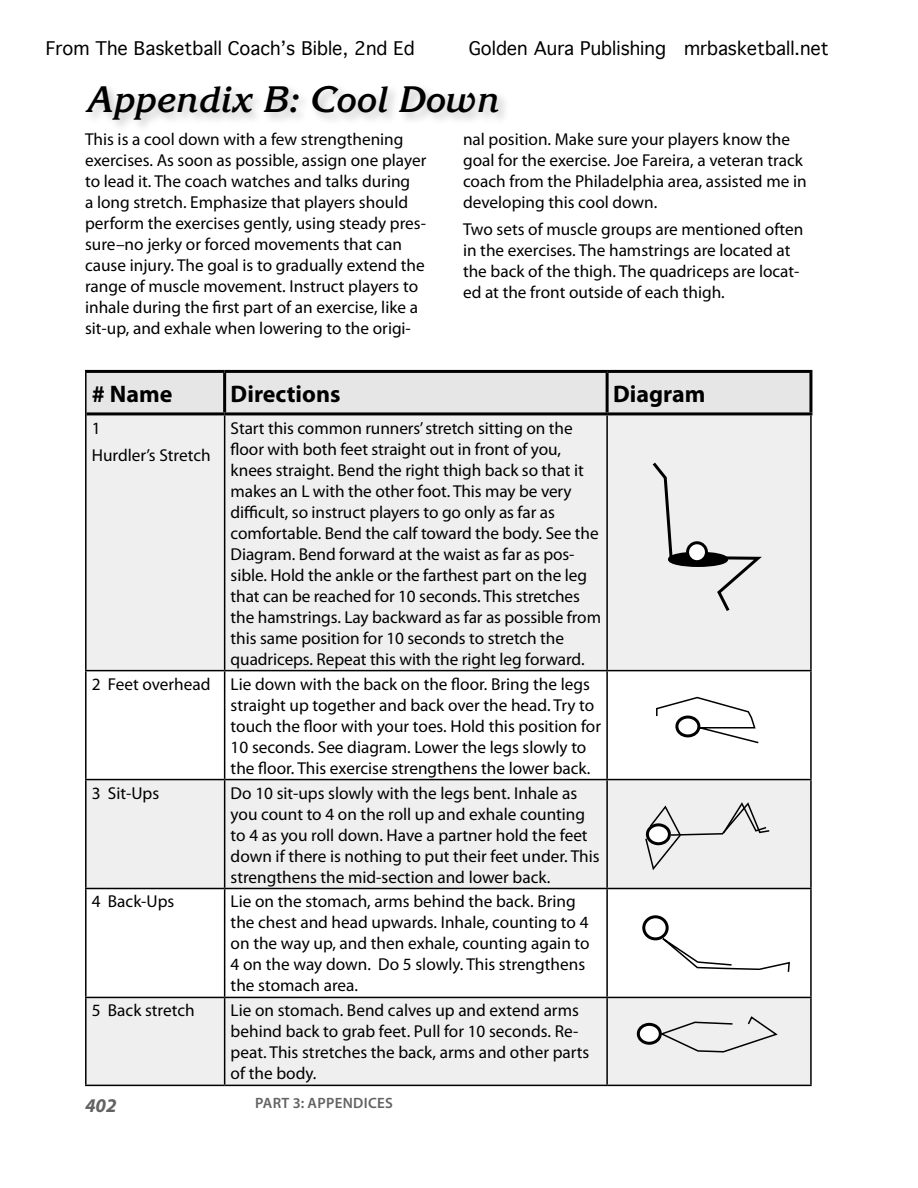
<style>
.page{position:relative;width:918px;height:1188px;background:#fff}
.page>*{position:absolute;margin:0;border:0;box-sizing:border-box;transform-origin:0 0}
.Appendix_Title{font:italic 700 36px "Korinna";color:#000}
.brief1_PART_copy{font:700 24px "Myriad Pro";color:#000}
.zPage_even{font:italic 700 19.5px "Myriad Pro";color:#636363}
.t1{font:18px "Geneva";color:#000}
.bodychapter{font:17.25px/21px "Myriad Pro";color:#000}
.zfooter_even{font:600 15px "Myriad Pro";letter-spacing:.02em;color:#636363}
</style>
<div class="page">
<div style="left:83px;top:82px;width:429px;height:53px;background:#000;opacity:.25"></div>
<div style="left:87px;top:373px;width:722px;height:39px;background:#e6e6e6"></div>
<svg style="left:87px;top:415px;width:723px;height:670px;fill:#efefef"></svg>
<hr style="left:85px;top:373px;width:2px;height:41px;background:#000">
<hr style="left:85px;top:414px;width:2px;height:256px;background:#000">
<hr style="left:224px;top:415px;width:1px;height:255px;background:#000">
<hr style="left:606px;top:415px;width:2px;height:255px;background:#000">
<hr style="left:810px;top:415px;width:2px;height:255px;background:#000">
<hr style="left:85px;top:670px;width:140px;height:1px;background:#000">
<hr style="left:85px;top:671px;width:2px;height:108px;background:#000">
<hr style="left:225px;top:670px;width:382px;height:1px;background:#000">
<hr style="left:224px;top:671px;width:1px;height:108px;background:#000">
<hr style="left:607px;top:670px;width:205px;height:1px;background:#000">
<hr style="left:606px;top:671px;width:2px;height:108px;background:#000">
<hr style="left:810px;top:671px;width:2px;height:108px;background:#000">
<hr style="left:85px;top:779px;width:140px;height:1px;background:#000">
<hr style="left:85px;top:780px;width:2px;height:108px;background:#000">
<hr style="left:225px;top:779px;width:382px;height:1px;background:#000">
<hr style="left:224px;top:780px;width:1px;height:108px;background:#000">
<hr style="left:607px;top:779px;width:205px;height:1px;background:#000">
<hr style="left:606px;top:780px;width:2px;height:108px;background:#000">
<hr style="left:810px;top:780px;width:2px;height:108px;background:#000">
<hr style="left:85px;top:888px;width:140px;height:1px;background:#000">
<hr style="left:85px;top:889px;width:2px;height:108px;background:#000">
<hr style="left:225px;top:888px;width:382px;height:1px;background:#000">
<hr style="left:224px;top:889px;width:1px;height:108px;background:#000">
<hr style="left:607px;top:888px;width:205px;height:1px;background:#000">
<hr style="left:606px;top:889px;width:2px;height:108px;background:#000">
<hr style="left:810px;top:889px;width:2px;height:108px;background:#000">
<hr style="left:85px;top:997px;width:140px;height:1px;background:#000">
<hr style="left:85px;top:998px;width:2px;height:87px;background:#000">
<hr style="left:225px;top:997px;width:382px;height:1px;background:#000">
<hr style="left:224px;top:998px;width:1px;height:87px;background:#000">
<hr style="left:607px;top:997px;width:205px;height:1px;background:#000">
<hr style="left:606px;top:998px;width:2px;height:87px;background:#000">
<hr style="left:810px;top:998px;width:2px;height:87px;background:#000">
<hr style="left:85px;top:1085px;width:140px;height:1px;background:#000">
<hr style="left:225px;top:1085px;width:382px;height:1px;background:#000">
<hr style="left:607px;top:1085px;width:205px;height:1px;background:#000">
<hr style="left:85px;top:370px;width:140px;height:3px;background:#000">
<hr style="left:225px;top:370px;width:382px;height:3px;background:#000">
<hr style="left:223px;top:373px;width:3px;height:39px;background:#000">
<hr style="left:607px;top:370px;width:205px;height:3px;background:#000">
<hr style="left:606px;top:373px;width:3px;height:39px;background:#000">
<hr style="left:809px;top:373px;width:3px;height:39px;background:#000">
<hr style="left:87px;top:412px;width:138px;height:3px;background:#000">
<hr style="left:225px;top:412px;width:382px;height:3px;background:#000">
<hr style="left:607px;top:412px;width:205px;height:3px;background:#000">
<div style="left:650px;top:459px;width:116px;height:155px;background:#efefef"></div>
<div style="left:669px;top:553px;width:58px;height:12px;background:#000;border-radius:50%"></div>
<div style="left:668px;top:552px;width:60px;height:15px;border:3px solid #000;border-radius:50%"></div>
<div style="left:688px;top:543px;width:18px;height:19px;background:#fff;border-radius:50%"></div>
<div style="left:686px;top:541px;width:22px;height:22px;border:3px solid #000;border-radius:50%"></div>
<svg style="left:655px;top:696px;width:105px;height:48px"></svg>
<svg style="left:644px;top:801px;width:127px;height:71px"></svg>
<div style="left:638px;top:1024px;width:22px;height:19px;background:#fff;border-radius:50%"></div>
<div style="left:637px;top:1023px;width:25px;height:22px;border:3px solid #000;border-radius:50%"></div>
<svg style="left:658px;top:1015px;width:121px;height:38px"></svg>
<svg style="left:644px;top:917px;width:23px;height:22px"></svg>
<div style="left:642px;top:915px;width:27px;height:25px;border:3px solid #000;border-radius:50%"></div>
<svg style="left:641px;top:922px;width:150px;height:51px"></svg>
<p class="t1" style="left:46px;top:37px;width:370px">From The Basketball Coachʼs Bible, 2nd Ed</p>
<p class="t1" style="left:469px;top:37px;width:362px">Golden Aura Publishing mrbasketball.net</p>
<p class="Appendix_Title" style="left:85px;top:78px;width:415px">Appendix B: Cool Down</p>
<p class="bodychapter" style="left:85px;top:129px;width:343px">This is a cool down with a few strengthening exercises. As soon as possible, assign one player to lead it. The coach watches and talks during<br>a long stretch. Emphasize that players should perform the exercises gently, using steady pres&shy;sure–no jerky or forced movements that can cause injury. The goal is to gradually extend the range of muscle movement. Instruct players to inhale during the first part of an exercise, like a sit-up, and exhale when lowering to the origi-</p>
<p class="bodychapter" style="left:463px;top:129px;width:345px">nal position. Make sure your players know the goal for the exercise. Joe Fareira, a veteran track coach from the Philadelphia area, assisted me in developing this cool down.</p>
<p class="bodychapter" style="left:463px;top:219px;width:342px">Two sets of muscle groups are mentioned often in the exercises. The hamstrings are located at the back of the thigh. The quadriceps are locat&shy;ed at the front outside of each thigh.</p>
<p class="brief1_PART_copy" style="left:92px;top:380px;width:82px"># Name</p>
<p class="brief1_PART_copy" style="left:231px;top:380px;width:111px">Directions</p>
<p class="brief1_PART_copy" style="left:613px;top:380px;width:94px">Diagram</p>
<p class="bodychapter" style="left:92px;top:418px;width:10px">1</p>
<p class="bodychapter" style="left:92px;top:445px;width:120px">Hurdler’s Stretch</p>
<p class="bodychapter" style="left:231px;top:418px;width:372px">Start this common runners’ stretch sitting on the floor with both feet straight out in front of you, knees straight. Bend the right thigh back so that it makes an L with the other foot. This may be very difficult, so instruct players to go only as far as comfortable. Bend the calf toward the body. See the Diagram. Bend forward at the waist as far as pos&shy;sible. Hold the ankle or the farthest part on the leg that can be reached for 10 seconds. This stretches the hamstrings. Lay backward as far as possible from this same position for 10 seconds to stretch the quadriceps. Repeat this with the right leg forward.</p>
<p class="bodychapter" style="left:92px;top:674px;width:120px">2 Feet overhead</p>
<p class="bodychapter" style="left:231px;top:674px;width:372px">Lie down with the back on the floor. Bring the legs straight up together and back over the head. Try to touch the floor with your toes. Hold this position for 10 seconds. See diagram. Lower the legs slowly to the floor. This exercise strengthens the lower back.</p>
<p class="bodychapter" style="left:92px;top:783px;width:69px">3 Sit-Ups</p>
<p class="bodychapter" style="left:231px;top:783px;width:370px">Do 10 sit-ups slowly with the legs bent. Inhale as you count to 4 on the roll up and exhale counting to 4 as you roll down. Have a partner hold the feet down if there is nothing to put their feet under. This strengthens the mid-section and lower back.</p>
<p class="bodychapter" style="left:92px;top:891px;width:84px">4 Back-Ups</p>
<p class="bodychapter" style="left:231px;top:891px;width:361px">Lie on the stomach, arms behind the back. Bring the chest and head upwards. Inhale, counting to 4 on the way up, and then exhale, counting again to 4 on the way down. Do 5 slowly. This strengthens the stomach area.</p>
<p class="bodychapter" style="left:92px;top:1000px;width:104px">5 Back stretch</p>
<p class="bodychapter" style="left:231px;top:1000px;width:360px">Lie on stomach. Bend calves up and extend arms behind back to grab feet. Pull for 10 seconds. Re&shy;peat. This stretches the back, arms and other parts of the body.</p>
<p class="zPage_even" style="left:85px;top:1094px;width:33px">402</p>
<p class="zfooter_even" style="left:255px;top:1095px;width:139px">PART 3: APPENDICES</p>
</div>
